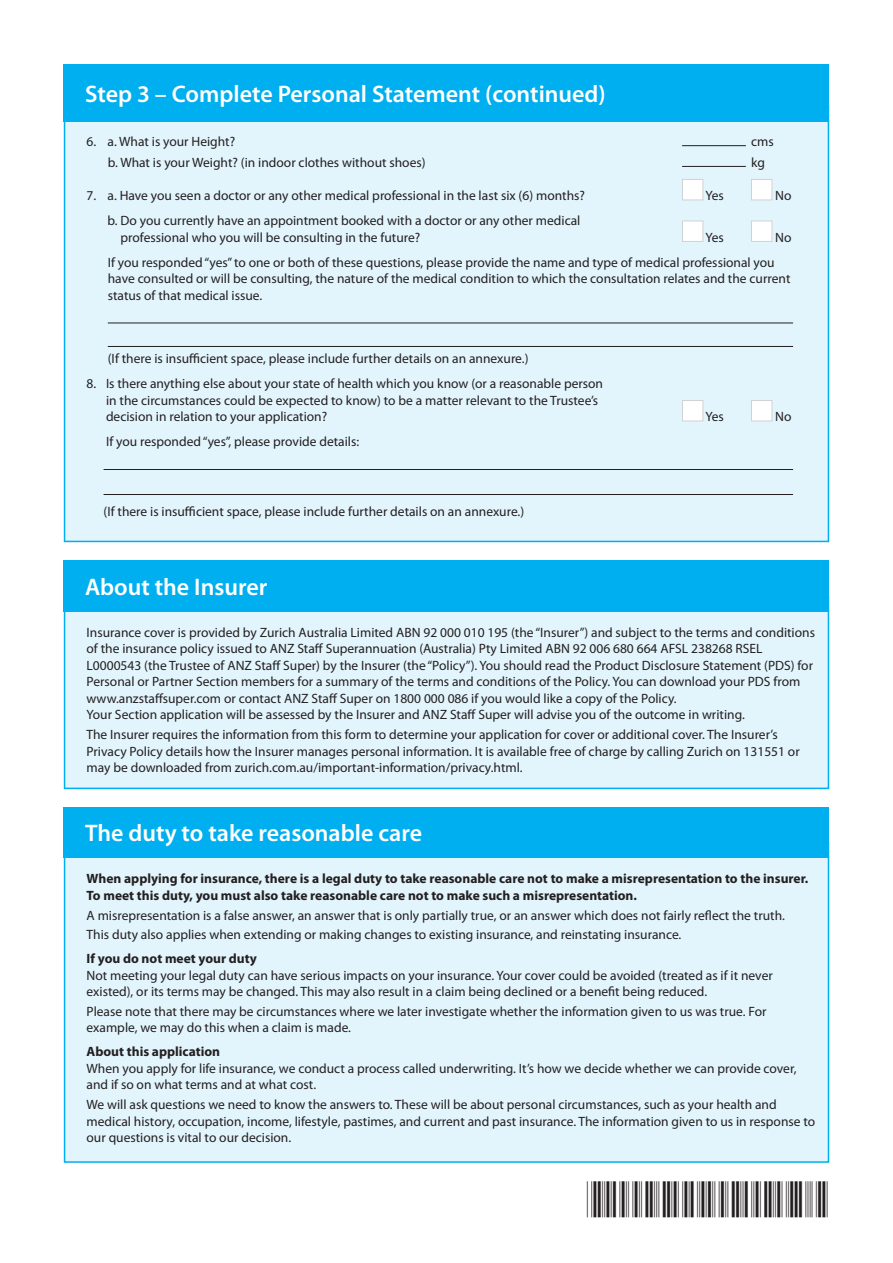
<style>
.page{position:relative;width:893px;height:1263px;background:#fff}
.page>*{position:absolute;margin:0;border:0;box-sizing:border-box;transform-origin:0 0}
.BARCODE{font:36px "C39 P24 Dm Tt";color:#231f20}
.STEP_HEADING{font:600 24px "Myriad Pro";color:#fff}
.FILL_IN-BODY{font:13.5px/16.5px "Myriad Pro";color:#231f20}
.YES_NO_BOXES{font:13.5px/16.5px "Myriad Pro";color:#231f20}
.FILL_IN-BODY-2{font:700 13.5px/16.5px "Myriad Pro";color:#231f20}
.BODY_BOLD{font:13.5px "Myriad Pro";color:#231f20}
</style>
<div class="page">
<div style="left:65px;top:105px;width:763px;height:436px;background:#e2f4fc"></div>
<hr style="left:682px;top:145px;width:64px;height:1px;background:#231f20">
<hr style="left:682px;top:166px;width:64px;height:1px;background:#231f20">
<div style="left:682px;top:179px;width:21px;height:21px;background:#fff;border:1px solid #d1d2d4"></div>
<div style="left:751px;top:179px;width:21px;height:21px;background:#fff;border:1px solid #d1d2d4"></div>
<div style="left:682px;top:221px;width:21px;height:21px;background:#fff;border:1px solid #d1d2d4"></div>
<div style="left:751px;top:221px;width:21px;height:21px;background:#fff;border:1px solid #d1d2d4"></div>
<hr style="left:108px;top:323px;width:685px;height:1px;background:#231f20">
<hr style="left:108px;top:346px;width:685px;height:1px;background:#231f20">
<div style="left:682px;top:400px;width:21px;height:21px;background:#fff;border:1px solid #d1d2d4"></div>
<div style="left:751px;top:400px;width:21px;height:21px;background:#fff;border:1px solid #d1d2d4"></div>
<hr style="left:104px;top:469px;width:689px;height:1px;background:#231f20">
<hr style="left:104px;top:494px;width:689px;height:1px;background:#231f20">
<div style="left:64px;top:64px;width:765px;height:57px;background:#00afef"></div>
<div style="left:65px;top:596px;width:763px;height:192px;background:#e2f4fc"></div>
<div style="left:64px;top:596px;width:765px;height:193px;border:2px solid #00afef"></div>
<div style="left:64px;top:560px;width:765px;height:51px;background:#00afef"></div>
<div style="left:65px;top:843px;width:763px;height:319px;background:#e2f4fc"></div>
<div style="left:64px;top:807px;width:765px;height:50px;background:#00afef"></div>
<p class="STEP_HEADING" style="left:85px;top:78px;width:522px">Step 3 – Complete Personal Statement (continued)</p>
<p class="YES_NO_BOXES" style="left:87px;top:133px;width:150px">6. a. What is your Height?</p>
<p class="YES_NO_BOXES" style="left:751px;top:133px;width:24px">cms</p>
<p class="FILL_IN-BODY" style="left:108px;top:154px;width:319px">b. What is your Weight? (in indoor clothes without shoes)</p>
<p class="FILL_IN-BODY" style="left:751px;top:154px;width:15px">kg</p>
<p class="YES_NO_BOXES" style="left:87px;top:187px;width:500px">7. a. Have you seen a doctor or any other medical professional in the last six (6) months?</p>
<p class="YES_NO_BOXES" style="left:706px;top:187px;width:20px">Yes</p>
<p class="YES_NO_BOXES" style="left:775px;top:187px;width:18px">No</p>
<p class="YES_NO_BOXES" style="left:121px;top:212px;width:461px;text-indent:-13px">b. Do you currently have an appointment booked with a doctor or any other medical professional who you will be consulting in the future?</p>
<p class="YES_NO_BOXES" style="left:706px;top:229px;width:20px">Yes</p>
<p class="YES_NO_BOXES" style="left:775px;top:229px;width:18px">No</p>
<p class="YES_NO_BOXES" style="left:108px;top:254px;width:684px">If you responded “yes” to one or both of these questions, please provide the name and type of medical professional you have consulted or will be consulting, the nature of the medical condition to which the consultation relates and the current status of that medical issue.</p>
<p class="YES_NO_BOXES" style="left:108px;top:350px;width:422px">(If there is insufficient space, please include further details on an annexure.)</p>
<p class="YES_NO_BOXES" style="left:106px;top:375px;width:499px;text-indent:-20px">8. Is there anything else about your state of health which you know (or a reasonable person in the circumstances could be expected to know) to be a matter relevant to the Trustee’s decision in relation to your application?</p>
<p class="YES_NO_BOXES" style="left:106px;top:433px;width:255px">If you responded “yes”, please provide details:</p>
<p class="BODY_BOLD" style="left:104px;top:503px;width:422px">(If there is insufficient space, please include further details on an annexure.)</p>
<p class="STEP_HEADING" style="left:85px;top:571px;width:184px">About the Insurer</p>
<p class="YES_NO_BOXES" style="left:706px;top:408px;width:20px">Yes</p>
<p class="YES_NO_BOXES" style="left:775px;top:408px;width:18px">No</p>
<p class="FILL_IN-BODY" style="left:87px;top:624px;width:730px">Insurance cover is provided by Zurich Australia Limited ABN 92 000 010 195 (the “Insurer”) and subject to the terms and conditions of the insurance policy issued to ANZ Staff Superannuation (Australia) Pty Limited ABN 92 006 680 664 AFSL 238268 RSEL L0000543 (the Trustee of ANZ Staff Super) by the Insurer (the “Policy”). You should read the Product Disclosure Statement (PDS) for Personal or Partner Section members for a summary of the terms and conditions of the Policy. You can download your PDS from www.anzstaffsuper.com or contact ANZ Staff Super on 1800 000 086 if you would like a copy of the Policy.<br>Your Section application will be assessed by the Insurer and ANZ Staff Super will advise you of the outcome in writing.</p>
<p class="FILL_IN-BODY" style="left:87px;top:726px;width:715px">The Insurer requires the information from this form to determine your application for cover or additional cover. The Insurer’s<br>Privacy Policy details how the Insurer manages personal information. It is available free of charge by calling Zurich on 131551 or may be downloaded from zurich.com.au/important-information/privacy.html.</p>
<p class="STEP_HEADING" style="left:85px;top:818px;width:339px">The duty to take reasonable care</p>
<p class="FILL_IN-BODY-2" style="left:87px;top:870px;width:723px">When applying for insurance, there is a legal duty to take reasonable care not to make a misrepresentation to the insurer.<br>To meet this duty, you must also take reasonable care not to make such a misrepresentation.</p>
<p class="FILL_IN-BODY" style="left:87px;top:906px;width:700px">A misrepresentation is a false answer, an answer that is only partially true, or an answer which does not fairly reflect the truth.</p>
<p class="FILL_IN-BODY" style="left:87px;top:926px;width:596px">This duty also applies when extending or making changes to existing insurance, and reinstating insurance.</p>
<p class="FILL_IN-BODY-2" style="left:87px;top:950px;width:172px">If you do not meet your duty</p>
<p class="FILL_IN-BODY" style="left:87px;top:967px;width:688px">Not meeting your legal duty can have serious impacts on your insurance. Your cover could be avoided (treated as if it never existed), or its terms may be changed. This may also result in a claim being declined or a benefit being reduced.</p>
<p class="FILL_IN-BODY" style="left:87px;top:1003px;width:681px">Please note that there may be circumstances where we later investigate whether the information given to us was true. For example, we may do this when a claim is made.</p>
<p class="FILL_IN-BODY-2" style="left:87px;top:1043px;width:135px">About this application</p>
<p class="FILL_IN-BODY" style="left:87px;top:1060px;width:711px">When you apply for life insurance, we conduct a process called underwriting. It’s how we decide whether we can provide cover, and if so on what terms and at what cost.</p>
<p class="FILL_IN-BODY" style="left:87px;top:1096px;width:730px">We will ask questions we need to know the answers to. These will be about personal circumstances, such as your health and medical history, occupation, income, lifestyle, pastimes, and current and past insurance. The information given to us in response to our questions is vital to our decision.</p>
<p class="BARCODE" style="left:587px;top:1181px;width:243px">*SA008.A02Z13*</p>
</div>
